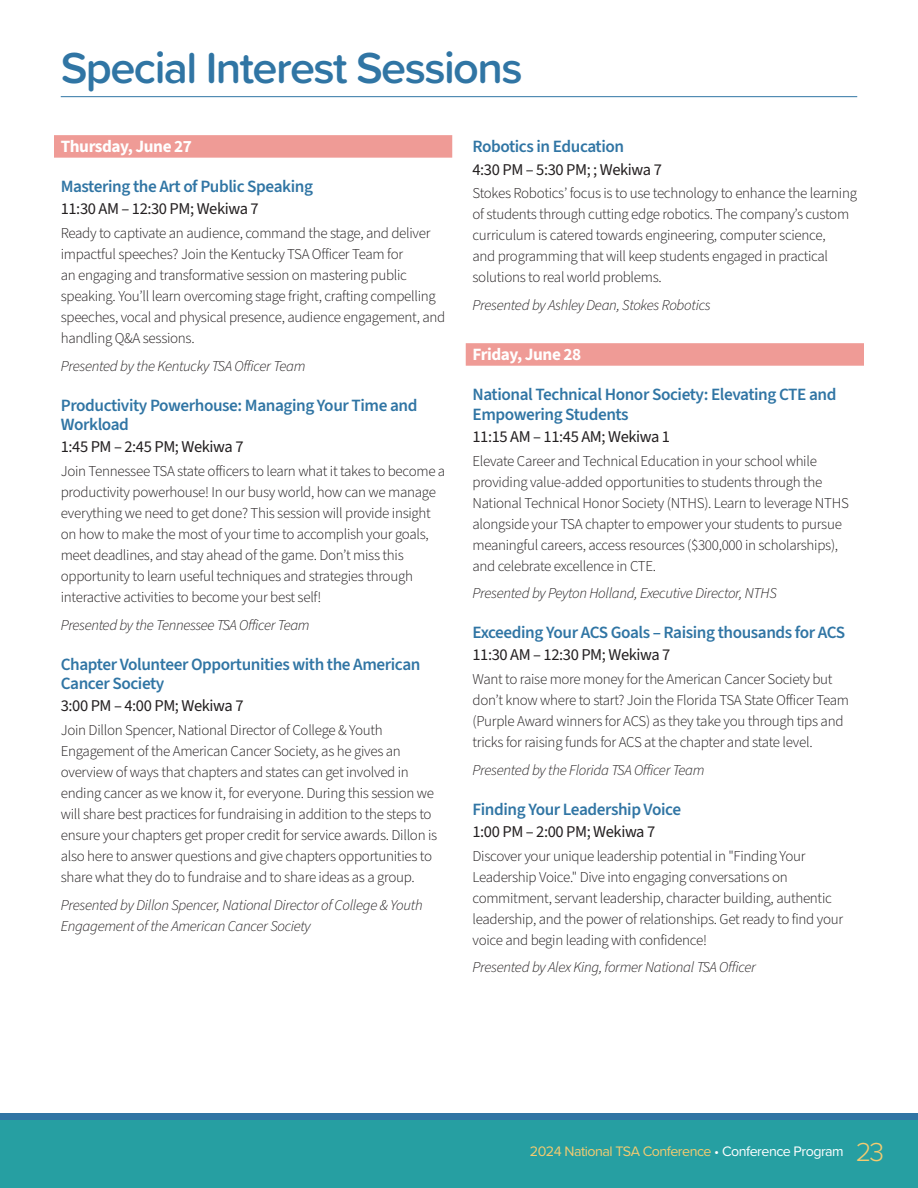
<style>
.page{position:relative;width:918px;height:1188px;background:#fff}
.page>*{position:absolute;margin:0;border:0;box-sizing:border-box;transform-origin:0 0}
.t1{font:600 45px "Proxima Soft";letter-spacing:-.035em;color:#3075a4}
.Subhead_11_5{font:600 17.25px/19.5px "Source Sans 3";letter-spacing:-.025em;color:#3075a4}
.Date_Bar_-_Schedule{font:700 17.25px "Source Sans 3";letter-spacing:-.025em;color:#fff}
.Location{font:16.5px "Source Sans 3";letter-spacing:-.025em;color:#231f20}
.Body_Copy_10_14{font:300 15px/21px "Source Sans 3";letter-spacing:-.02em;color:#231f20}
.Body_Copy_10_14-2{font:italic 300 15px/21px "Source Sans 3";letter-spacing:-.02em;color:#231f20}
.t2{font:14.25px "Proxima Nova";letter-spacing:-.035em;color:#f4cb70}
.s1{font-weight:300;color:#fff}
.s2{color:#fff}
.s3{font-weight:300;font-size:27px}
</style>
<div class="page">
<div style="left:0;top:1114px;width:918px;height:67px;background:#3075a4"></div>
<div style="left:0;top:1120px;width:918px;height:68px;background:#269fa2"></div>
<hr style="left:61px;top:96px;width:796px;height:1px;background:#3075a4">
<div style="left:54px;top:135px;width:398px;height:23px;background:#ef9b96"></div>
<div style="left:466px;top:343px;width:398px;height:23px;background:#ef9b96"></div>
<p class="t1" style="left:61px;top:34px;width:463px">Special Interest Sessions</p>
<p class="Date_Bar_-_Schedule" style="left:61px;top:135px;width:133px">Thursday, June 27</p>
<p class="Subhead_11_5" style="left:61px;top:176px;width:254px">Mastering the Art of Public Speaking</p>
<p class="Location" style="left:61px;top:199px;width:200px">11:30 AM – 12:30 PM; Wekiwa 7</p>
<p class="Body_Copy_10_14" style="left:61px;top:223px;width:386px">Ready to captivate an audience, command the stage, and deliver impactful speeches? Join the Kentucky TSA Officer Team for<br>an engaging and transformative session on mastering public speaking. You’ll learn overcoming stage fright, crafting compelling speeches, vocal and physical presence, audience engagement, and handling Q&amp;A sessions.</p>
<p class="Body_Copy_10_14-2" style="left:61px;top:355px;width:246px">Presented by the Kentucky TSA Officer Team</p>
<p class="Subhead_11_5" style="left:61px;top:395px;width:358px">Productivity Powerhouse: Managing Your Time and<br>Workload</p>
<p class="Location" style="left:61px;top:437px;width:184px">1:45 PM – 2:45 PM; Wekiwa 7</p>
<p class="Body_Copy_10_14" style="left:61px;top:461px;width:386px">Join Tennessee TSA state officers to learn what it takes to become a productivity powerhouse! In our busy world, how can we manage everything we need to get done? This session will provide insight on how to make the most of your time to accomplish your goals, meet deadlines, and stay ahead of the game. Don’t miss this opportunity to learn useful techniques and strategies through interactive activities to become your best self!</p>
<p class="Body_Copy_10_14-2" style="left:61px;top:614px;width:250px">Presented by the Tennessee TSA Officer Team</p>
<p class="Subhead_11_5" style="left:61px;top:654px;width:361px">Chapter Volunteer Opportunities with the American<br>Cancer Society</p>
<p class="Location" style="left:61px;top:696px;width:184px">3:00 PM – 4:00 PM; Wekiwa 7</p>
<p class="Body_Copy_10_14" style="left:61px;top:720px;width:378px">Join Dillon Spencer, National Director of College &amp; Youth Engagement of the American Cancer Society, as he gives an overview of ways that chapters and states can get involved in ending cancer as we know it, for everyone. During this session we will share best practices for fundraising in addition to the steps to ensure your chapters get proper credit for service awards. Dillon is also here to answer questions and give chapters opportunities to share what they do to fundraise and to share ideas as a group.</p>
<p class="Body_Copy_10_14-2" style="left:61px;top:894px;width:363px">Presented by Dillon Spencer, National Director of College &amp; Youth<br>Engagement of the American Cancer Society</p>
<p class="Subhead_11_5" style="left:472px;top:137px;width:153px">Robotics in Education</p>
<p class="Location" style="left:472px;top:159px;width:191px">4:30 PM – 5:30 PM; ; Wekiwa 7</p>
<p class="Body_Copy_10_14" style="left:472px;top:183px;width:386px">Stokes Robotics’ focus is to use technology to enhance the learning of students through cutting edge robotics. The company’s custom curriculum is catered towards engineering, computer science,<br>and programming that will keep students engaged in practical solutions to real world problems.</p>
<p class="Body_Copy_10_14-2" style="left:472px;top:295px;width:240px">Presented by Ashley Dean, Stokes Robotics</p>
<p class="Date_Bar_-_Schedule" style="left:472px;top:343px;width:110px">Friday, June 28</p>
<p class="Subhead_11_5" style="left:472px;top:385px;width:366px">National Technical Honor Society: Elevating CTE and<br>Empowering Students</p>
<p class="Location" style="left:472px;top:426px;width:199px">11:15 AM – 11:45 AM; Wekiwa 1</p>
<p class="Body_Copy_10_14" style="left:472px;top:450px;width:378px">Elevate Career and Technical Education in your school while providing value-added opportunities to students through the National Technical Honor Society (NTHS). Learn to leverage NTHS alongside your TSA chapter to empower your students to pursue meaningful careers, access resources ($300,000 in scholarships), and celebrate excellence in CTE.</p>
<p class="Body_Copy_10_14-2" style="left:472px;top:583px;width:306px">Presented by Peyton Holland, Executive Director, NTHS</p>
<p class="Subhead_11_5" style="left:472px;top:623px;width:374px">Exceeding Your ACS Goals – Raising thousands for ACS</p>
<p class="Location" style="left:472px;top:645px;width:199px">11:30 AM – 12:30 PM; Wekiwa 7</p>
<p class="Body_Copy_10_14" style="left:472px;top:669px;width:378px">Want to raise more money for the American Cancer Society but don’t know where to start? Join the Florida TSA State Officer Team (Purple Award winners for ACS) as they take you through tips and tricks for raising funds for ACS at the chapter and state level.</p>
<p class="Body_Copy_10_14-2" style="left:472px;top:759px;width:234px">Presented by the Florida TSA Officer Team</p>
<p class="Subhead_11_5" style="left:472px;top:799px;width:210px">Finding Your Leadership Voice</p>
<p class="Location" style="left:472px;top:821px;width:184px">1:00 PM – 2:00 PM; Wekiwa 7</p>
<p class="Body_Copy_10_14" style="left:472px;top:845px;width:372px">Discover your unique leadership potential in "Finding Your Leadership Voice." Dive into engaging conversations on commitment, servant leadership, character building, authentic leadership, and the power of relationships. Get ready to find your voice and begin leading with confidence!</p>
<p class="Body_Copy_10_14-2" style="left:472px;top:957px;width:285px">Presented by Alex King, former National TSA Officer</p>
<p class="t2" style="left:530px;top:1141px;width:356px">2024 National TSA Conference <span class="s1">•</span> <span class="s2">Conference Program</span> <span class="s3">23</span></p>
</div>
